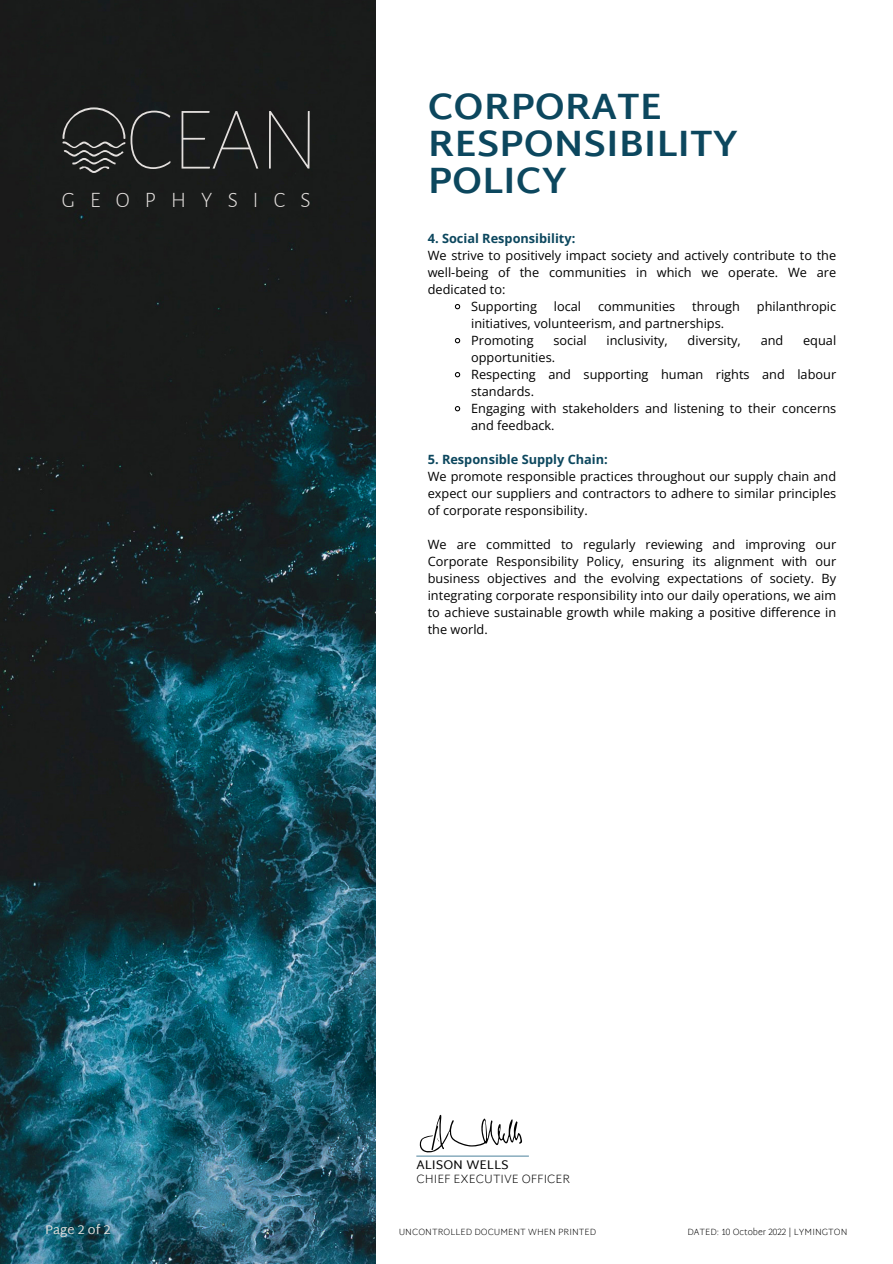
<style>
.page{position:relative;width:893px;height:1264px;background:#fff}
.page>*{position:absolute;margin:0;border:0;box-sizing:border-box;transform-origin:0 0}
.t1{font:100 90.3px "Alegreya Sans SC";color:#e3dfdd}
.t2{font:700 37.5px/37.2px "Martel Sans";color:#0c475e}
.t3{font:300 22.05px "Alegreya Sans SC";letter-spacing:.69em;color:#e3dfdd}
.t4{font:12.75px/17px "Open Sans";color:#000}
.t5{font:700 12.75px "Open Sans";color:#0c475e}
.t6{font:12.75px "Martel Sans";color:#000}
.t7{font:12.75px "Martel Sans";color:#e3dfdd}
.t8{font:200 12px "Martel Sans";color:#000}
.t9{font:200 9px "Martel Sans";color:#000}
</style>
<div class="page">
<svg style="left:454px;top:304px;width:7px;height:6px"></svg>
<svg style="left:454px;top:338px;width:7px;height:6px"></svg>
<svg style="left:454px;top:372px;width:7px;height:6px"></svg>
<svg style="left:454px;top:406px;width:7px;height:6px"></svg>
<img style="left:0;top:0;width:376px;height:1263px">
<svg style="left:62px;top:107px;width:63px;height:66px"></svg>
<hr style="left:416px;top:1155px;width:113px;height:1px;background:#6190a8">
<svg style="left:419px;top:1114px;width:103px;height:39px"></svg>
<h1 class="t1" style="left:126px;top:87px;width:195px">CEAN</h1>
<h3 class="t3" style="left:62px;top:188px;width:250px">GEOPHYSICS</h3>
<h2 class="t2" style="left:428px;top:87px;width:311px">CORPORATE<br>RESPONSIBILITY<br>POLICY</h2>
<p class="t5" style="left:428px;top:229px;width:149px">4. Social Responsibility:</p>
<p class="t4" style="left:428px;top:246px;width:410px">We strive to positively impact society and actively contribute to the</p>
<p class="t4" style="left:428px;top:263px;width:410px">well-being of the communities in which we operate. We are</p>
<p class="t4" style="left:428px;top:280px;width:79px">dedicated to:</p>
<p class="t4" style="left:471px;top:297px;width:67px">Supporting</p>
<p class="t4" style="left:554px;top:297px;width:29px">local</p>
<p class="t4" style="left:598px;top:297px;width:79px">communities</p>
<p class="t4" style="left:692px;top:297px;width:49px">through</p>
<p class="t4" style="left:756px;top:297px;width:81px">philanthropic</p>
<p class="t4" style="left:471px;top:314px;width:254px">initiatives, volunteerism, and partnerships.<br>Promoting</p>
<p class="t4" style="left:553px;top:331px;width:35px">social</p>
<p class="t4" style="left:606px;top:331px;width:63px">inclusivity,</p>
<p class="t4" style="left:687px;top:331px;width:55px">diversity,</p>
<p class="t4" style="left:760px;top:331px;width:24px">and</p>
<p class="t4" style="left:803px;top:331px;width:35px">equal</p>
<p class="t4" style="left:471px;top:348px;width:366px">opportunities.<br>Respecting and supporting human rights and labour standards.<br>Engaging with stakeholders and listening to their concerns and feedback.</p>
<p class="t5" style="left:428px;top:450px;width:182px">5. Responsible Supply Chain:</p>
<p class="t4" style="left:428px;top:467px;width:410px;text-align:justify">We promote responsible practices throughout our supply chain and expect our suppliers and contractors to adhere to similar principles of corporate responsibility.</p>
<p class="t4" style="left:428px;top:535px;width:410px;text-align:justify">We are committed to regularly reviewing and improving our Corporate Responsibility Policy, ensuring its alignment with our business objectives and the evolving expectations of society. By integrating corporate responsibility into our daily operations, we aim to achieve sustainable growth while making a positive difference in the world.</p>
<p class="t6" style="left:416px;top:1157px;width:94px">ALISON WELLS</p>
<p class="t8" style="left:416px;top:1171px;width:155px">CHIEF EXECUTIVE OFFICER</p>
<p class="t7" style="left:45px;top:1221px;width:67px">Page 2 of 2</p>
<p class="t9" style="left:398px;top:1226px;width:199px">UNCONTROLLED DOCUMENT WHEN PRINTED</p>
<p class="t9" style="left:687px;top:1226px;width:162px">DATED: 10 October 2022 | LYMINGTON</p>
</div>
